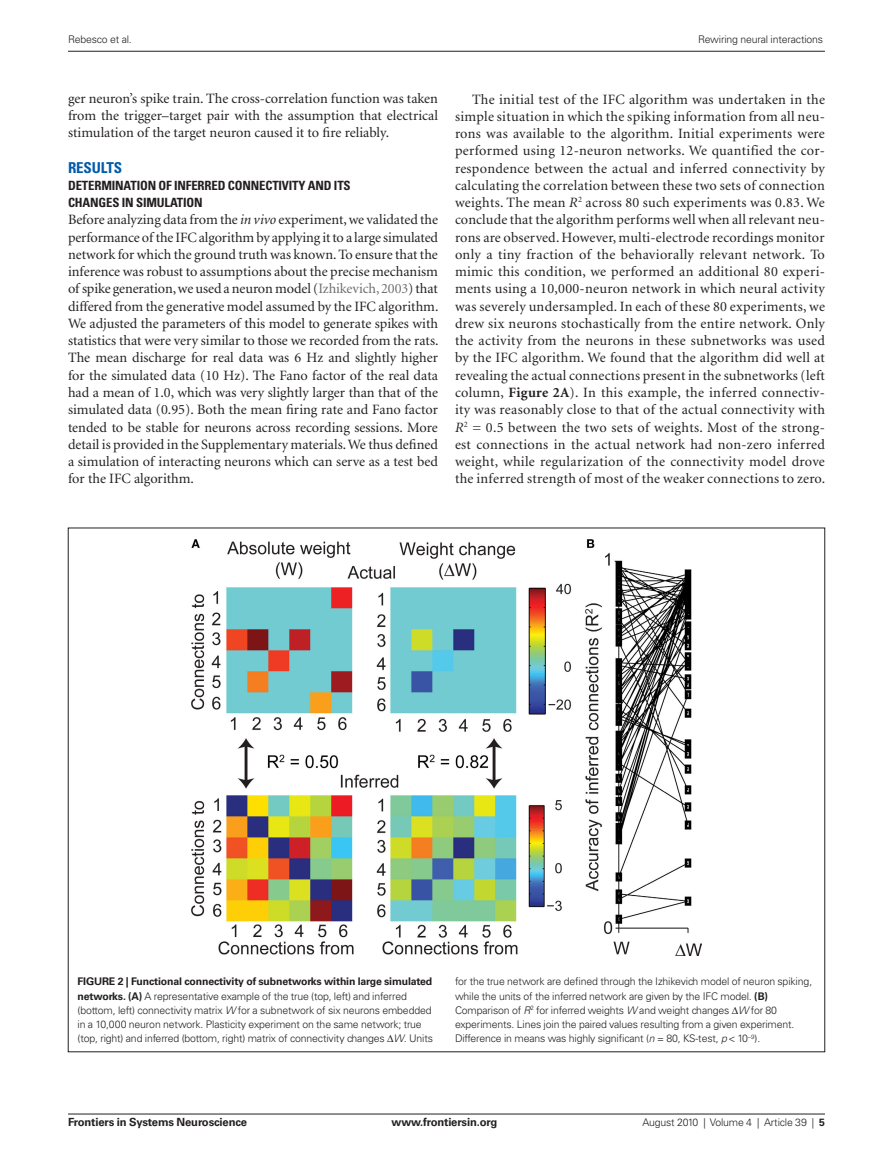
<style>
.page{position:relative;width:893px;height:1170px;background:#fff}
.page>*{position:absolute;margin:0;border:0;box-sizing:border-box;transform-origin:0 0}
.ART_tx_title1{font:700 condensed 15px "Univers";letter-spacing:-.01em;color:#015aaa}
.ART_tx{font:14.25px/17.2px "Minion";letter-spacing:.005em;color:#231f20;text-align:justify}
.ART_tx1{font:14.25px/17.2px "Minion";color:#231f20;text-align:justify}
.ART_tx_title2{font:700 condensed 12.75px/17.2px "Univers";letter-spacing:-.01em;color:#231f20}
.t1{font:700 11.25px "Univers";letter-spacing:-.015em;color:#231f20}
.FIGURE_tx{font:300 10.5px/14.2px "Univers";letter-spacing:-.015em;color:#231f20}
.s1{font-style:italic}
.s2{color:#6c6d70}
.s3{font-weight:700}
</style>
<div class="page">
<hr style="left:68px;top:1113px;width:757px;height:1px;background:#231f20">
<hr style="left:68px;top:51px;width:757px;height:1px;background:#231f20">
<img style="left:191px;top:539px;width:511px;height:416px">
<p class="FIGURE_tx" style="left:68px;top:32px;width:65px">Rebesco et al.</p>
<p class="FIGURE_tx" style="left:698px;top:32px;width:127px">Rewiring neural interactions</p>
<p class="ART_tx" style="left:68px;top:90px;width:371px">ger neuron’s spike train. The cross-correlation function was taken from the trigger–target pair with the assumption that electrical stimulation of the target neuron caused it to fire reliably.</p>
<p class="ART_tx_title1" style="left:68px;top:158px;width:55px">RESULTS</p>
<p class="ART_tx_title2" style="left:68px;top:177px;width:284px">DETERMI NATION OF INFERRED CONNECTIVITY AND ITS<br>CHANGES IN SIMULATION</p>
<p class="ART_tx1" style="left:68px;top:212px;width:372px">Before analyzing data from the <span class="s1">in vivo</span> experiment, we validated the performance of the IFC algorithm by applying it to a large simulated network for which the ground truth was known. To ensure that the inference was robust to assumptions about the precise mechanism of spike generation, we used a neuron model (<span class="s2">Izhikevich, 2003</span>) that differed from the generative model assumed by the IFC algorithm.<br>We adjusted the parameters of this model to generate spikes with statistics that were very similar to those we recorded from the rats.<br>The mean discharge for real data was 6 Hz and slightly higher for the simulated data (10 Hz). The Fano factor of the real data had a mean of 1.0, which was very slightly larger than that of the simulated data (0.95). Both the mean firing rate and Fano factor tended to be stable for neurons across recording sessions. More detail is provided in the Supplementary materials. We thus defined a simulation of interacting neurons which can serve as a test bed for the IFC algorithm.</p>
<p class="ART_tx" style="left:455px;top:91px;width:372px;text-indent:17px">The initial test of the IFC algorithm was undertaken in the simple situation in which the spiking information from all neu&shy;rons was available to the algorithm. Initial experiments were performed using 12-neuron networks. We quantified the cor&shy;respondence between the actual and inferred connectivity by calculating the correlation between these two sets of connection weights. The mean <span class="s1">R</span><sup>2</sup> across 80 such experiments was 0.83. We conclude that the algorithm performs well when all relevant neu&shy;rons are observed. However, multi-electrode recordings monitor only a tiny fraction of the behaviorally relevant network. To mimic this condition, we performed an additional 80 experi&shy;ments using a 10,000-neuron network in which neural activity was severely undersampled. In each of these 80 experiments, we drew six neurons stochastically from the entire network. Only the activity from the neurons in these subnetworks was used by the IFC algorithm. We found that the algorithm did well at revealing the actual connections present in the subnetworks (left column, <span class="s3">Figure 2A</span>). In this example, the inferred connectiv&shy;ity was reasonably close to that of the actual connectivity with <span class="s1">R</span><sup>2</sup> = 0.5 between the two sets of weights. Most of the strong&shy;est connections in the actual network had non-zero inferred weight, while regularization of the connectivity model drove the inferred strength of most of the weaker connections to zero.</p>
<p class="FIGURE_tx" style="left:78px;top:974px;width:357px"><span class="s3">Figure 2 | Functional connectivity of subnetworks within large simulated networks. (A)</span> A representative example of the true (top, left) and inferred (bottom, left) connectivity matrix <span class="s1">W</span> for a subnetwork of six neurons embedded in a 10,000 neuron network. Plasticity experiment on the same network; true (top, right) and inferred (bottom, right) matrix of connectivity changes ∆<span class="s1">W</span>. Units</p>
<p class="FIGURE_tx" style="left:455px;top:974px;width:359px">for the true network are defined through the Izhikevich model of neuron spiking, while the units of the inferred network are given by the IFC model. <span class="s3">(B)<br></span>Comparison of <span class="s1">R</span><sup>2</sup> for inferred weights <span class="s1">W</span> and weight changes ∆<span class="s1">W</span> for 80 experiments. Lines join the paired values resulting from a given experiment.<br>Difference in means was highly significant (<span class="s1">n</span> = 80, KS-test, <span class="s1">p</span> 10−<sup>9</sup>).</p>
<p class="t1" style="left:68px;top:1115px;width:181px">Frontiers in Systems Neuroscience</p>
<p class="t1" style="left:392px;top:1115px;width:107px">www.frontiersin.org</p>
<p class="FIGURE_tx" style="left:642px;top:1115px;width:184px">August 2010 | Volume 4 | Article 39 | <span class="s3">5</span></p>
</div>
